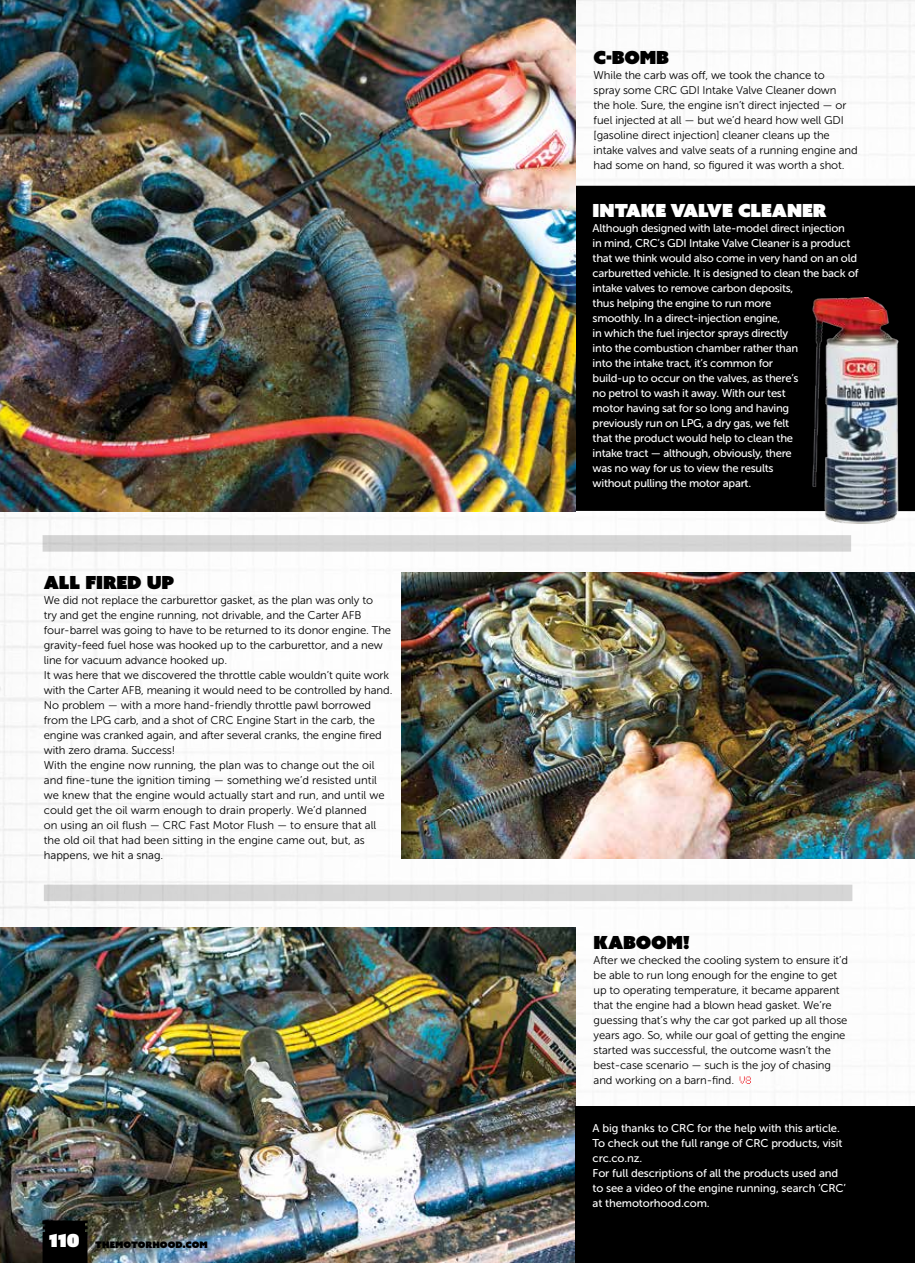
<style>
.page{position:relative;width:915px;height:1263px;background:#fff}
.page>*{position:absolute;margin:0;border:0;box-sizing:border-box;transform-origin:0 0}
.t1{font:18px "Azo Sans Uber";letter-spacing:-.01em;color:#000}
.t2{font:18px "Azo Sans Uber";letter-spacing:-.01em;color:#fff}
.t3{font:11.25px/15px "Museo Sans 300";letter-spacing:-.01em;color:#000}
.t4{font:11.25px/15px "Museo Sans 500";letter-spacing:-.025em;color:#fff}
.t5{font:9px "Azo Sans Uber";color:#000}
.s1{font-size:18px;color:#fff}
</style>
<div class="page">
<img style="left:0;top:0;width:914px;height:1107px">
<img style="left:401px;top:573px;width:513px;height:286px">
<div style="left:44px;top:885px;width:808px;height:16px;background:#d5d5d5"></div>
<div style="left:43px;top:535px;width:807px;height:17px;background:#d5d5d5"></div>
<img style="left:0;top:927px;width:575px;height:336px">
<div style="left:575px;top:186px;width:339px;height:325px;background:#000"></div>
<div style="left:575px;top:1107px;width:339px;height:156px;background:#000"></div>
<img style="left:0;top:0;width:575px;height:511px">
<img style="left:811px;top:298px;width:98px;height:226px">
<div style="left:43px;top:1220px;width:45px;height:43px;background:#000"></div>
<svg style="left:739px;top:1076px;width:11px;height:8px"></svg>
<h1 class="t1" style="left:44px;top:570px;width:132px">ALL FIRED UP</h1>
<p class="t3" style="left:44px;top:592px;width:350px">We did not replace the carburettor gasket, as the plan was only to<br>try and get the engine running, not drivable, and the Carter AFB four-barrel was going to have to be returned to its donor engine. The gravity-feed fuel hose was hooked up to the carburettor, and a new line for vacuum advance hooked up.<br>It was here that we discovered the throttle cable wouldn’t quite work with the Carter AFB, meaning it would need to be controlled by hand.<br>No problem — with a more hand-friendly throttle pawl borrowed from the LPG carb, and a shot of CRC Engine Start in the carb, the engine was cranked again, and after several cranks, the engine fired with zero drama. Success!<br>With the engine now running, the plan was to change out the oil and fine-tune the ignition timing — something we’d resisted until we knew that the engine would actually start and run, and until we could get the oil warm enough to drain properly. We’d planned<br>on using an oil flush — CRC Fast Motor Flush — to ensure that all the old oil that had been sitting in the engine came out, but, as happens, we hit a snag.</p>
<p class="t5" style="left:49px;top:1238px;width:160px"><span class="s1">110</span> THEMOTORHOOD.COM</p>
<h1 class="t1" style="left:593px;top:45px;width:77px">C-BOMB</h1>
<p class="t3" style="left:593px;top:67px;width:265px">While the carb was off, we took the chance to<br>spray some CRC GDI Intake Valve Cleaner down<br>the hole. Sure, the engine isn’t direct injected — or fuel injected at all — but we’d heard how well GDI [gasoline direct injection] cleaner cleans up the intake valves and valve seats of a running engine and had some on hand, so figured it was worth a shot.</p>
<h1 class="t2" style="left:592px;top:198px;width:235px">INTAKE VALVE CLEANER</h1>
<p class="t4" style="left:592px;top:221px;width:267px">Although designed with late-model direct injection<br>in mind, CRC’s GDI Intake Valve Cleaner is a product that we think would also come in very hand on an old carburetted vehicle. It is designed to clean the back of intake valves to remove carbon deposits,<br>thus helping the engine to run more<br>smoothly. In a direct-injection engine,<br>in which the fuel injector sprays directly<br>into the combustion chamber rather than<br>into the intake tract, it’s common for<br>build-up to occur on the valves, as there’s<br>no petrol to wash it away. With our test<br>motor having sat for so long and having<br>previously run on LPG, a dry gas, we felt<br>that the product would help to clean the<br>intake tract — although, obviously, there<br>was no way for us to view the results<br>without pulling the motor apart.</p>
<h1 class="t1" style="left:593px;top:930px;width:97px">KABOOM!</h1>
<p class="t3" style="left:593px;top:952px;width:256px">After we checked the cooling system to ensure it’d be able to run long enough for the engine to get up to operating temperature, it became apparent that the engine had a blown head gasket. We’re guessing that’s why the car got parked up all those years ago. So, while our goal of getting the engine started was successful, the outcome wasn’t the best-case scenario — such is the joy of chasing and working on a barn-find.</p>
<p class="t4" style="left:592px;top:1121px;width:255px">A big thanks to CRC for the help with this article.<br>To check out the full range of CRC products, visit crc.co.nz.<br>For full descriptions of all the products used and to see a video of the engine running, search ‘CRC’ at themotorhood.com.</p>
</div>
